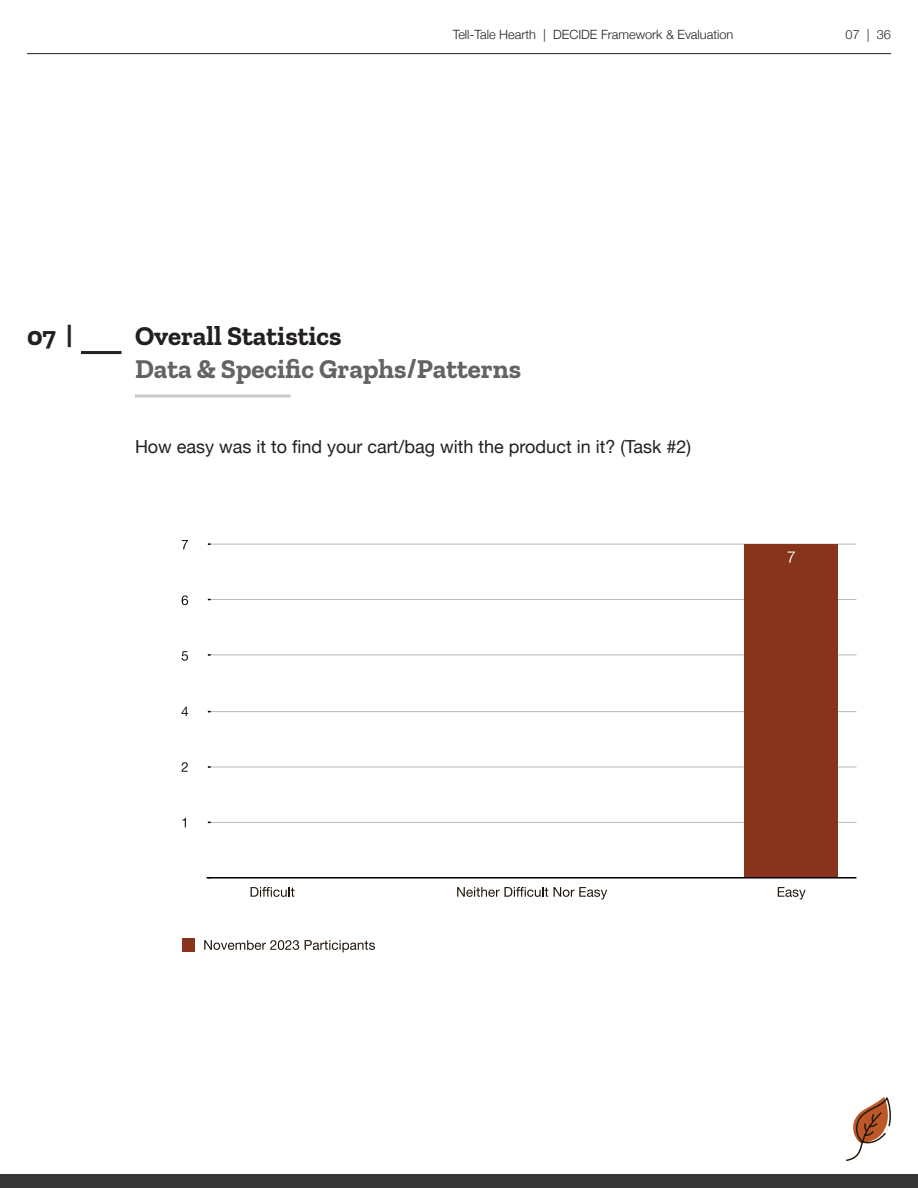
<style>
.page{position:relative;width:918px;height:1188px;background:#fff}
.page>*{position:absolute;margin:0;border:0;box-sizing:border-box;transform-origin:0 0}
.t1{font:700 27px "Zilla Slab";color:#636366}
.t2{font:700 27px "Zilla Slab";color:#231f20}
.t3{font:18px "Helvetica Neue";color:#231f20}
.t4{font:300 12.75px "Helvetica Neue";color:#231f20}
</style>
<div class="page">
<hr style="left:27px;top:53px;width:864px;height:1px;background:#231f20">
<hr style="left:135px;top:395px;width:156px;height:3px;background:#c7c8ca">
<hr style="left:81px;top:351px;width:41px;height:3px;background:#231f20">
<div style="left:0;top:1174px;width:918px;height:14px;background:#363636"></div>
<svg style="left:846px;top:1097px;width:45px;height:64px"></svg>
<hr style="left:208px;top:822px;width:648px;height:1px;background:#b8b8b8">
<hr style="left:208px;top:767px;width:648px;height:1px;background:#b8b8b8">
<hr style="left:208px;top:711px;width:648px;height:1px;background:#b8b8b8">
<hr style="left:208px;top:655px;width:648px;height:1px;background:#b8b8b8">
<hr style="left:208px;top:599px;width:648px;height:1px;background:#b8b8b8">
<hr style="left:208px;top:544px;width:648px;height:1px;background:#b8b8b8">
<svg style="left:182px;top:818px;width:4px;height:9px"></svg>
<svg style="left:181px;top:762px;width:7px;height:10px"></svg>
<svg style="left:181px;top:707px;width:7px;height:9px"></svg>
<svg style="left:182px;top:651px;width:6px;height:10px"></svg>
<svg style="left:182px;top:595px;width:6px;height:10px"></svg>
<svg style="left:182px;top:540px;width:6px;height:9px"></svg>
<hr style="left:207px;top:877px;width:649px;height:2px;background:#000">
<svg style="left:251px;top:887px;width:43px;height:10px"></svg>
<svg style="left:457px;top:887px;width:91px;height:10px"></svg>
<svg style="left:554px;top:887px;width:53px;height:13px"></svg>
<svg style="left:778px;top:887px;width:28px;height:13px"></svg>
<div style="left:744px;top:545px;width:94px;height:332px;background:#88331b"></div>
<svg style="left:788px;top:551px;width:7px;height:12px"></svg>
<div style="left:182px;top:938px;width:12px;height:13px;background:#88331b"></div>
<svg style="left:204px;top:940px;width:95px;height:10px"></svg>
<svg style="left:305px;top:940px;width:70px;height:12px"></svg>
<p class="t4" style="left:453px;top:24px;width:282px">Tell-Tale Hearth | DECIDE Framework &amp; Evaluation</p>
<p class="t4" style="left:846px;top:24px;width:47px">07 | 36</p>
<p class="t2" style="left:27px;top:321px;width:47px">07 |</p>
<p class="t2" style="left:135px;top:321px;width:208px">Overall Statistics</p>
<p class="t1" style="left:135px;top:353px;width:388px">Data &amp; Specific Graphs/Patterns</p>
<p class="t3" style="left:135px;top:434px;width:558px">How easy was it to find your cart/bag with the product in it? (Task #2)</p>
</div>
